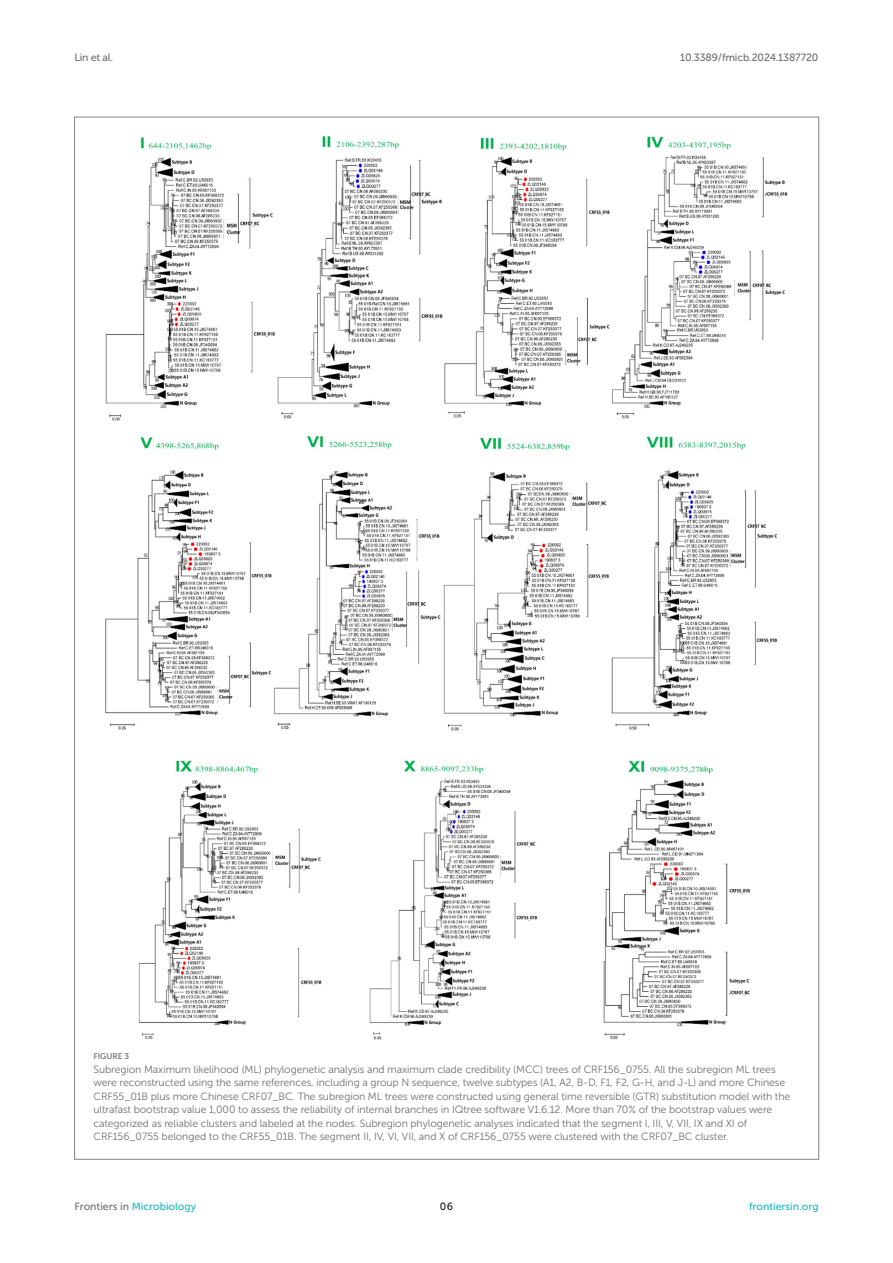
<style>
.page{position:relative;width:893px;height:1263px;background:#fff}
.page>*{position:absolute;margin:0;border:0;box-sizing:border-box;transform-origin:0 0}
.FIG_LEG{font:10.5px/13.5px "Museo Sans 300";letter-spacing:-.01em;color:#706f70}
.t1{font:10.5px "Museo Sans 500";color:#1db5c3}
.t2{font:10.5px "Museo Sans 500";letter-spacing:-.015em;color:#706f70}
.t3{font:10.5px "Museo Sans 500";color:#1b1c1b}
.FIG_HD{font:8.25px "Museo Sans 700";letter-spacing:-.01em;color:#7e7f7f}
.s1{color:#706f70}
</style>
<div class="page">
<img style="left:105px;top:136px;width:683px;height:904px">
<p class="t2" style="left:74px;top:51px;width:40px">Lin et al.</p>
<p class="t2" style="left:680px;top:51px;width:140px">10.3389/fmicb.2024.1387720</p>
<p class="FIG_HD" style="left:94px;top:1052px;width:37px">FIGURE 3</p>
<p class="FIG_LEG" style="left:94px;top:1062px;width:698px">Subregion Maximum likelihood (ML) phylogenetic analysis and maximum clade credibility (MCC) trees of CRF156_0755. All the subregion ML trees were reconstructed using the same references, including a group N sequence, twelve subtypes (A1, A2, B-D, F1, F2, G-H, and J-L) and more Chinese CRF55_01B plus more Chinese CRF07_BC. The subregion ML trees were constructed using general time reversible (GTR) substitution model with the ultrafast bootstrap value 1,000 to assess the reliability of internal branches in IQtree software V1.6.12. More than 70% of the bootstrap values were categorized as reliable clusters and labeled at the nodes. Subregion phylogenetic analyses indicated that the segment I, III, V, VII, IX and XI of CRF156_0755 belonged to the CRF55_01B. The segment II, IV, VI, VII, and X of CRF156_0755 were clustered with the CRF07_BC cluster.</p>
<p class="t1" style="left:74px;top:1200px;width:123px"><span class="s1">Frontiers in</span> Microbiology</p>
<p class="t3" style="left:440px;top:1200px;width:15px">06</p>
<p class="t1" style="left:749px;top:1200px;width:71px">frontiersin.org</p>
</div>
